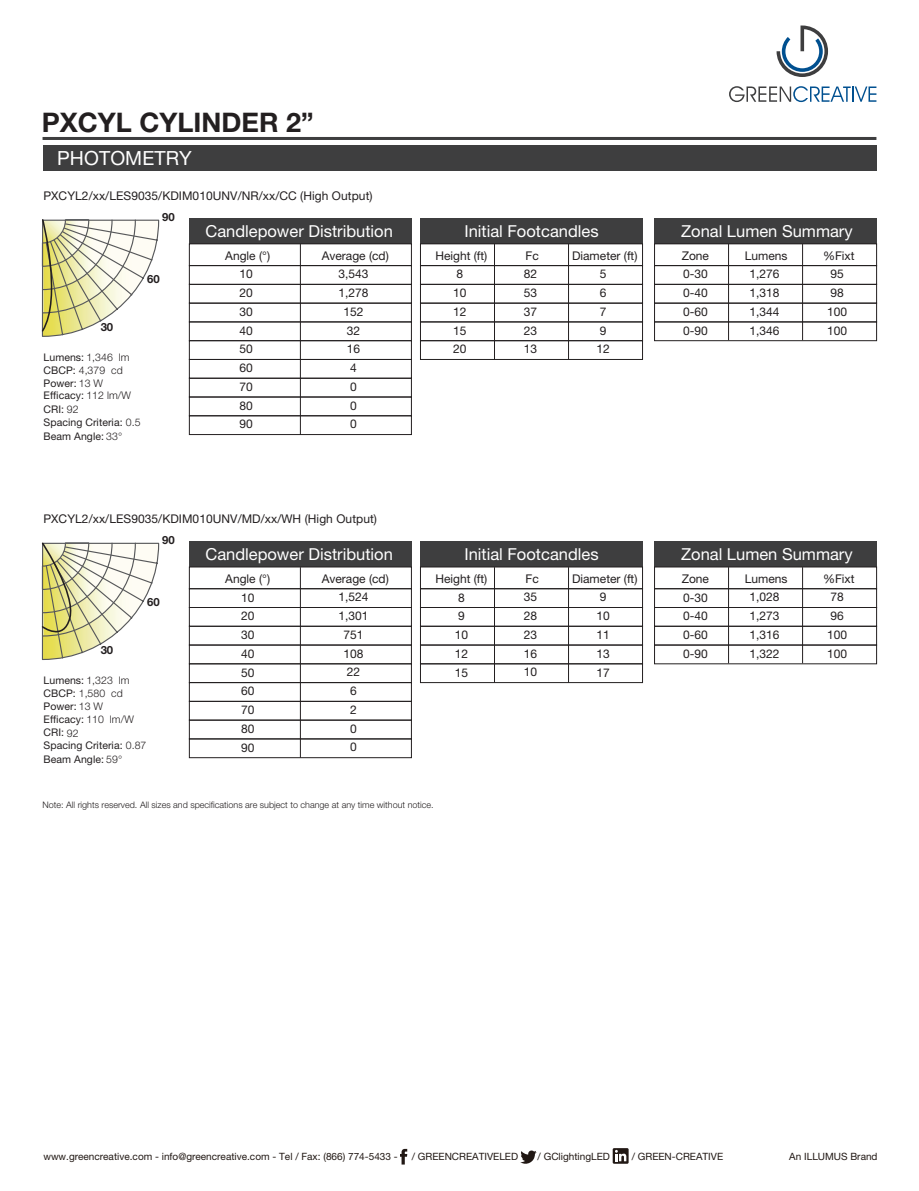
<style>
.page{position:relative;width:919px;height:1191px;background:#fff}
.page>*{position:absolute;margin:0;border:0;box-sizing:border-box;transform-origin:0 0}
.t1{font:700 27px "Helvetica Neue LT Pro";color:#231f20}
.t2{font:19.5px "Helvetica Neue LT Pro";letter-spacing:.005em;color:#fff}
.t3{font:16.5px "Helvetica Neue LT Pro";color:#fff}
.t4{font:12px/18.8px "Helvetica Neue LT Pro";color:#231f20;text-align:center}
.t5{font:700 11.25px "Helvetica Neue LT Pro";color:#231f20}
.t6{font:10.5px/13.2px "Helvetica Neue LT Pro";letter-spacing:.005em;color:#231f20}
.t7{font:10.05px "Helvetica Neue LT Pro";color:#211814}
.t8{font:300 9px "Helvetica Neue LT Pro";color:#231f20}
.s1{font-weight:300}
</style>
<div class="page">
<hr style="left:43px;top:137px;width:833px;height:3px;background:#3e3e3f">
<svg style="left:776px;top:26px;width:52px;height:51px"></svg>
<svg style="left:729px;top:86px;width:147px;height:16px"></svg>
<svg style="left:400px;top:1148px;width:7px;height:16px"></svg>
<svg style="left:520px;top:1150px;width:16px;height:14px"></svg>
<svg style="left:612px;top:1148px;width:16px;height:15px"></svg>
<svg style="left:615px;top:1149px;width:11px;height:12px"></svg>
<div style="left:43px;top:145px;width:833px;height:25px;background:#3e3e3f"></div>
<div style="left:189px;top:218px;width:222px;height:26px;background:#3e3e3f"></div>
<div style="left:420px;top:218px;width:222px;height:26px;background:#3e3e3f"></div>
<div style="left:654px;top:218px;width:222px;height:26px;background:#3e3e3f"></div>
<div style="left:189px;top:265px;width:222px;height:19px;border:1px solid #231f20"></div>
<div style="left:189px;top:284px;width:222px;height:19px;border:1px solid #231f20"></div>
<div style="left:189px;top:303px;width:222px;height:19px;border:1px solid #231f20"></div>
<div style="left:189px;top:340px;width:222px;height:20px;border:1px solid #231f20"></div>
<div style="left:420px;top:265px;width:222px;height:19px;border:1px solid #231f20"></div>
<div style="left:420px;top:284px;width:222px;height:19px;border:1px solid #231f20"></div>
<div style="left:420px;top:303px;width:222px;height:19px;border:1px solid #231f20"></div>
<div style="left:654px;top:265px;width:222px;height:19px;border:1px solid #231f20"></div>
<div style="left:654px;top:284px;width:222px;height:19px;border:1px solid #231f20"></div>
<div style="left:654px;top:303px;width:222px;height:19px;border:1px solid #231f20"></div>
<div style="left:654px;top:322px;width:222px;height:19px;border:1px solid #231f20"></div>
<div style="left:420px;top:340px;width:222px;height:20px;border:1px solid #231f20"></div>
<div style="left:189px;top:359px;width:222px;height:19px;border:1px solid #231f20"></div>
<div style="left:189px;top:378px;width:222px;height:19px;border:1px solid #231f20"></div>
<div style="left:189px;top:397px;width:222px;height:19px;border:1px solid #231f20"></div>
<div style="left:189px;top:415px;width:222px;height:20px;border:1px solid #231f20"></div>
<hr style="left:300px;top:244px;width:1px;height:191px;background:#231f20">
<hr style="left:494px;top:244px;width:1px;height:115px;background:#231f20">
<hr style="left:568px;top:244px;width:1px;height:115px;background:#231f20">
<hr style="left:728px;top:244px;width:1px;height:96px;background:#231f20">
<hr style="left:802px;top:244px;width:1px;height:96px;background:#231f20">
<div style="left:189px;top:541px;width:222px;height:26px;background:#3e3e3f"></div>
<div style="left:420px;top:541px;width:222px;height:26px;background:#3e3e3f"></div>
<div style="left:654px;top:541px;width:222px;height:26px;background:#3e3e3f"></div>
<div style="left:189px;top:588px;width:222px;height:19px;border:1px solid #231f20"></div>
<div style="left:189px;top:607px;width:222px;height:19px;border:1px solid #231f20"></div>
<div style="left:189px;top:626px;width:222px;height:19px;border:1px solid #231f20"></div>
<div style="left:189px;top:645px;width:222px;height:19px;border:1px solid #231f20"></div>
<div style="left:189px;top:663px;width:222px;height:20px;border:1px solid #231f20"></div>
<div style="left:420px;top:588px;width:222px;height:19px;border:1px solid #231f20"></div>
<div style="left:420px;top:607px;width:222px;height:19px;border:1px solid #231f20"></div>
<div style="left:420px;top:626px;width:222px;height:19px;border:1px solid #231f20"></div>
<div style="left:420px;top:645px;width:222px;height:19px;border:1px solid #231f20"></div>
<div style="left:654px;top:588px;width:222px;height:19px;border:1px solid #231f20"></div>
<div style="left:654px;top:607px;width:222px;height:19px;border:1px solid #231f20"></div>
<div style="left:654px;top:626px;width:222px;height:19px;border:1px solid #231f20"></div>
<div style="left:654px;top:645px;width:222px;height:19px;border:1px solid #231f20"></div>
<div style="left:420px;top:663px;width:222px;height:20px;border:1px solid #231f20"></div>
<div style="left:189px;top:682px;width:222px;height:19px;border:1px solid #231f20"></div>
<div style="left:189px;top:701px;width:222px;height:19px;border:1px solid #231f20"></div>
<div style="left:189px;top:720px;width:222px;height:19px;border:1px solid #231f20"></div>
<div style="left:189px;top:738px;width:222px;height:20px;border:1px solid #231f20"></div>
<hr style="left:300px;top:567px;width:1px;height:190px;background:#231f20">
<hr style="left:494px;top:567px;width:1px;height:115px;background:#231f20">
<hr style="left:568px;top:567px;width:1px;height:115px;background:#231f20">
<hr style="left:728px;top:567px;width:1px;height:96px;background:#231f20">
<hr style="left:802px;top:567px;width:1px;height:96px;background:#231f20">
<svg style="left:41px;top:542px;width:119px;height:118px"></svg>
<svg style="left:41px;top:219px;width:119px;height:118px"></svg>
<h1 class="t1" style="left:42px;top:105px;width:273px">PXCYL CYLINDER 2”</h1>
<h2 class="t2" style="left:57px;top:146px;width:136px">PHOTOMETRY</h2>
<p class="t4" style="left:43px;top:186px;width:331px">PXCYL2/xx/LES9035/KDIM010UNV/NR/xx/CC (High Output)</p>
<p class="t5" style="left:162px;top:210px;width:14px">90</p>
<p class="t5" style="left:101px;top:320px;width:14px">30</p>
<p class="t5" style="left:147px;top:272px;width:14px">60</p>
<p class="t6" style="left:44px;top:350px;width:87px">Lumens: <span class="s1">1,346 lm</span></p>
<p class="t6" style="left:44px;top:389px;width:98px">Efficacy: <span class="s1">112 lm/W<br></span>CRI: <span class="s1">92<br></span>Spacing Criteria: <span class="s1">0.5</span></p>
<p class="t6" style="left:44px;top:429px;width:80px">Beam Angle: <span class="s1">33°</span></p>
<p class="t6" style="left:44px;top:364px;width:81px;line-height:12.6px">CBCP: <span class="s1">4,379 cd<br></span>Power: <span class="s1">13 W</span></p>
<h3 class="t3" style="left:205px;top:221px;width:189px">Candlepower Distribution</h3>
<p class="t4" style="left:225px;top:246px;width:46px">Angle (°)<br>10<br>20<br>30<br>40<br>50<br>60<br>70<br>80<br>90</p>
<p class="t4" style="left:322px;top:246px;width:69px">Average (cd)<br>3,543<br>1,278<br>152<br>32<br>16<br>4<br>0<br>0<br>0</p>
<p class="t4" style="left:43px;top:509px;width:335px">PXCYL2/xx/LES9035/KDIM010UNV/MD/xx/WH (High Output)</p>
<p class="t5" style="left:162px;top:533px;width:14px">90</p>
<p class="t5" style="left:101px;top:643px;width:14px">30</p>
<p class="t5" style="left:147px;top:595px;width:14px">60</p>
<p class="t6" style="left:44px;top:673px;width:87px">Lumens: <span class="s1">1,323 lm</span></p>
<p class="t6" style="left:44px;top:712px;width:104px">Efficacy: <span class="s1">110 lm/W<br></span>CRI: <span class="s1">92<br></span>Spacing Criteria: <span class="s1">0.87</span></p>
<p class="t6" style="left:44px;top:752px;width:80px">Beam Angle: <span class="s1">59°</span></p>
<p class="t6" style="left:44px;top:687px;width:81px;line-height:12.6px">CBCP: <span class="s1">1,580 cd<br></span>Power: <span class="s1">13 W</span></p>
<h3 class="t3" style="left:205px;top:544px;width:189px">Candlepower Distribution</h3>
<p class="t4" style="left:225px;top:569px;width:46px">Angle (°)<br>10<br>20<br>30<br>40<br>50<br>60<br>70<br>80<br>90</p>
<p class="t4" style="left:322px;top:569px;width:69px">Average (cd)<br>1,524<br>1,301<br>751<br>108<br>22<br>6<br>2<br>0<br>0</p>
<h3 class="t3" style="left:464px;top:221px;width:136px">Initial Footcandles</h3>
<p class="t4" style="left:435px;top:246px;width:53px">Height (ft)<br>8<br>10<br>12<br>15<br>20</p>
<p class="t4" style="left:572px;top:246px;width:67px">Diameter (ft)<br>5<br>6<br>7<br>9<br>12</p>
<p class="t4" style="left:524px;top:246px;width:17px;text-align:left">Fc<br>82<br>53<br>37<br>23<br>13</p>
<h3 class="t3" style="left:464px;top:544px;width:136px">Initial Footcandles</h3>
<p class="t4" style="left:435px;top:569px;width:53px">Height (ft)<br>8<br>9<br>10<br>12<br>15</p>
<p class="t4" style="left:572px;top:569px;width:67px">Diameter (ft)<br>9<br>10<br>11<br>13<br>17</p>
<p class="t4" style="left:524px;top:569px;width:17px;text-align:left">Fc<br>35<br>28<br>23<br>16<br>10</p>
<p class="t8" style="left:43px;top:799px;width:392px">Note: All rights reserved. All sizes and specifications are subject to change at any time without notice.</p>
<h3 class="t3" style="left:681px;top:221px;width:173px">Zonal Lumen Summary</h3>
<p class="t4" style="left:681px;top:246px;width:29px;text-align:justify">Zone 0-30<br>0-40<br>0-60<br>0-90</p>
<p class="t4" style="left:823px;top:246px;width:33px">%Fixt<br>95<br>98<br>100<br>100</p>
<p class="t4" style="left:744px;top:246px;width:44px">Lumens<br>1,276<br>1,318<br>1,344<br>1,346</p>
<h3 class="t3" style="left:681px;top:544px;width:173px">Zonal Lumen Summary</h3>
<p class="t4" style="left:681px;top:569px;width:29px;text-align:justify">Zone 0-30<br>0-40<br>0-60<br>0-90</p>
<p class="t4" style="left:823px;top:569px;width:33px">%Fixt<br>78<br>96<br>100<br>100</p>
<p class="t4" style="left:744px;top:569px;width:44px">Lumens<br>1,028<br>1,273<br>1,316<br>1,322</p>
<p class="t7" style="left:43px;top:1150px;width:356px">www.greencreative.com - info@greencreative.com - Tel / Fax: (866) 774-5433 -</p>
<p class="t7" style="left:412px;top:1150px;width:108px">/ GREENCREATIVELED</p>
<p class="t7" style="left:537px;top:1150px;width:74px">/ GClightingLED</p>
<p class="t7" style="left:631px;top:1150px;width:93px">/ GREEN-CREATIVE</p>
<p class="t7" style="left:789px;top:1150px;width:90px">An ILLUMUS Brand</p>
</div>
